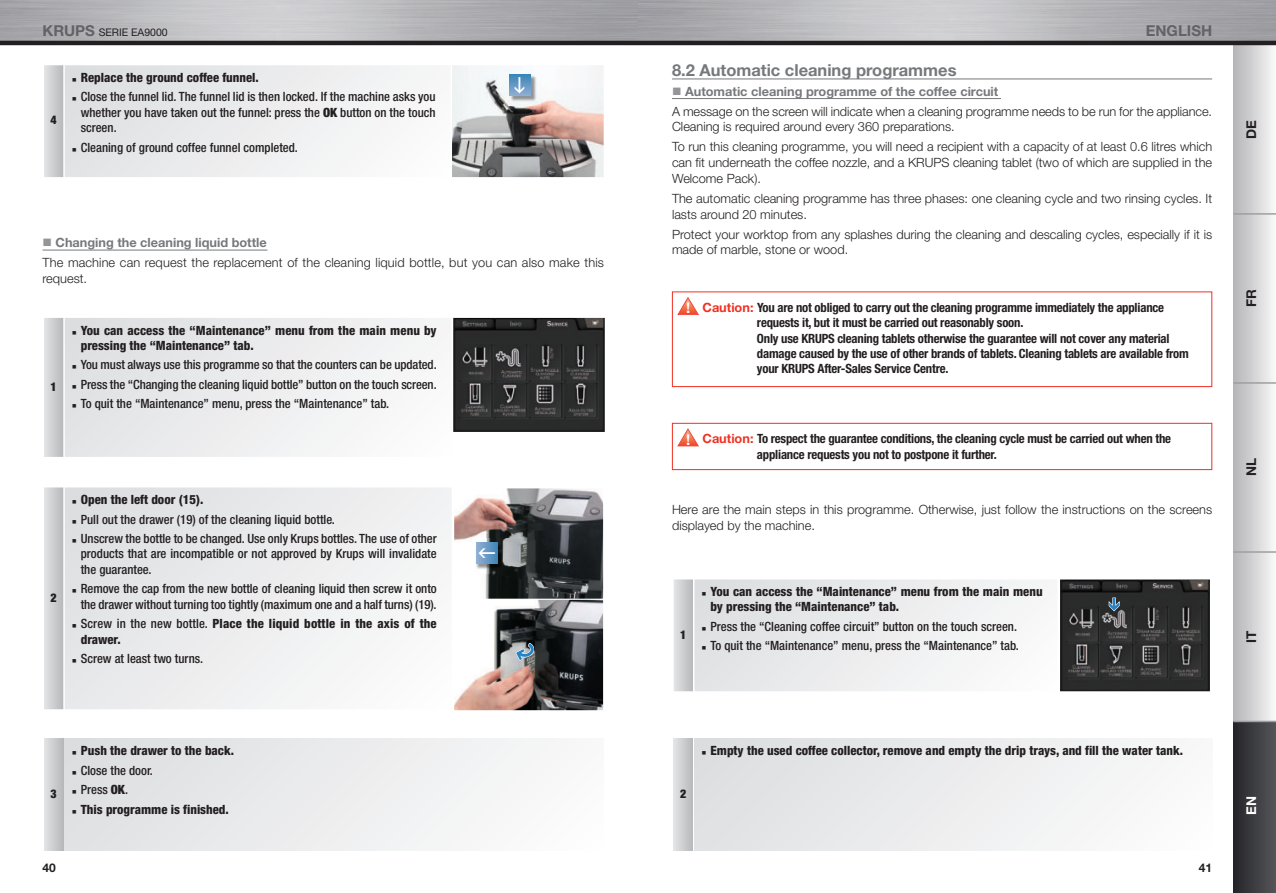
<style>
.page{position:relative;width:1276px;height:893px;background:#fff}
.page>*{position:absolute;margin:0;border:0;box-sizing:border-box;transform-origin:0 0}
.t1{font:700 16.5px "Helvetica Neue";color:#76787b}
.t2{font:700 15px "Helvetica Neue";color:#636366}
.t3{font:700 15px "Helvetica Neue";color:#fff}
.t4{font:700 13.5px "Helvetica Neue";color:#231f20}
.t5{font:700 13.5px "Helvetica Neue";color:#fff}
.t6{font:500 condensed 12.75px/15.3px "Helvetica Neue";color:#231f20;text-align:justify}
.t7{font:300 12.75px/15.8px "Helvetica Neue";color:#231f20}
.t8{font:700 condensed 12.75px/15.3px "Helvetica Neue";letter-spacing:-.015em;color:#231f20}
.t9{font:800 condensed 12.75px/15.3px "Helvetica Neue";color:#231f20}
.t10{font:900 condensed 12px "Helvetica Neue";color:#231f20}
.t11{font:700 12px "Helvetica Neue";color:#231f20}
.t12{font:10.5px "Helvetica Neue";color:#231f20}
.s1{font-weight:700;font-size:15px;color:#636366}
.s2{font-weight:900}
.s3{color:#939598}
.s4{font-weight:700;color:#76787b}
.s5{font-weight:500}
.s6{font-stretch:normal;color:#ef3122}
</style>
<div class="page">
<div style="left:1233px;top:45px;width:42px;height:169px;background:linear-gradient(to right,#b3b3b7,#f5f5f6)"></div>
<div style="left:1233px;top:214px;width:42px;height:169px;background:linear-gradient(to right,#b3b3b7,#f5f5f6)"></div>
<div style="left:1233px;top:383px;width:42px;height:169px;background:linear-gradient(to right,#b3b3b7,#f5f5f6)"></div>
<div style="left:1233px;top:552px;width:42px;height:169px;background:linear-gradient(to right,#b3b3b7,#f5f5f6)"></div>
<div style="left:1233px;top:722px;width:43px;height:171px;background:linear-gradient(to right,#242429,#545559)"></div>
<hr style="left:1233px;top:213px;width:43px;height:2px;background:#9d9fa2">
<hr style="left:1233px;top:382px;width:43px;height:2px;background:#9d9fa2">
<hr style="left:1233px;top:551px;width:43px;height:2px;background:#9d9fa2">
<hr style="left:1233px;top:721px;width:43px;height:1px;background:#9d9fa2">
<svg style="left:0;top:0;width:638px;height:41px;background:#b5b4b8"></svg>
<hr style="left:43px;top:250px;width:224px;height:1px;background:#76787b">
<hr style="left:638px;top:41px;width:638px;height:4px;background:#231f20">
<hr style="left:0;top:41px;width:638px;height:4px;background:#231f20">
<svg style="left:44px;top:318px;width:19px;height:139px;background:#cdced0"></svg>
<div style="left:65px;top:318px;width:387px;height:139px;background:linear-gradient(to right,#dfe0e3,#f9fafa)"></div>
<img style="left:453px;top:318px;width:152px;height:113px">
<svg style="left:44px;top:487px;width:19px;height:222px;background:#cdced0"></svg>
<div style="left:65px;top:487px;width:387px;height:222px;background:linear-gradient(to right,#e1e2e4,#f8f8f8)"></div>
<svg style="left:44px;top:739px;width:19px;height:111px;background:#cdced0"></svg>
<div style="left:65px;top:739px;width:539px;height:111px;background:linear-gradient(to right,#dedfe1,#fbfbfb)"></div>
<hr style="left:672px;top:79px;width:540px;height:1px;background:#76787b">
<hr style="left:672px;top:98px;width:329px;height:1px;background:#76787b">
<div style="left:672px;top:423px;width:540px;height:47px;border:1px solid #ef3122"></div>
<svg style="left:677px;top:428px;width:22px;height:18px"></svg>
<div style="left:672px;top:292px;width:540px;height:95px;border:1px solid #ef3122"></div>
<svg style="left:677px;top:297px;width:22px;height:18px"></svg>
<div style="left:673px;top:579px;width:20px;height:112px;background:linear-gradient(to right,#e5e6e7,#babbbe)"></div>
<div style="left:694px;top:579px;width:363px;height:112px;background:linear-gradient(to right,#dfe0e2,#fafafa)"></div>
<img style="left:1060px;top:579px;width:149px;height:112px">
<div style="left:673px;top:739px;width:20px;height:111px;background:linear-gradient(to right,#e5e6e7,#babbbe)"></div>
<div style="left:694px;top:739px;width:518px;height:111px;background:linear-gradient(to right,#dedfe1,#fbfbfb)"></div>
<img style="left:455px;top:490px;width:147px;height:108px">
<div style="left:453px;top:488px;width:151px;height:112px;border:1px solid #fff"></div>
<img style="left:473px;top:539px;width:34px;height:34px">
<svg style="left:476px;top:542px;width:21px;height:22px"></svg>
<svg style="left:1108px;top:598px;width:11px;height:13px"></svg>
<svg style="left:455px;top:601px;width:147px;height:108px"></svg>
<div style="left:453px;top:599px;width:151px;height:112px;border:1px solid #fff"></div>
<svg style="left:516px;top:643px;width:18px;height:17px"></svg>
<svg style="left:44px;top:65px;width:19px;height:112px;background:#cdced1"></svg>
<div style="left:65px;top:65px;width:385px;height:112px;background:linear-gradient(to right,#dfe0e2,#fafafa)"></div>
<img style="left:452px;top:65px;width:151px;height:112px">
<img style="left:505px;top:71px;width:35px;height:34px">
<div style="left:509px;top:74px;width:21px;height:22px;background:linear-gradient(to bottom,#3a84b7,#8bacd2)"></div>
<svg style="left:479px;top:548px;width:16px;height:10px"></svg>
<svg style="left:515px;top:77px;width:9px;height:16px"></svg>
<p class="t12" style="left:43px;top:29px;width:127px"><span class="s1">KRUPS</span> SERIE EA9000</p>
<p class="t2" style="left:1145px;top:25px;width:68px">ENGLISH</p>
<p class="t10" style="left:51px;top:116px;width:8px">4</p>
<p class="t9" style="left:72px;top:71px;width:188px">■ Replace the ground coffee funnel.</p>
<p class="t6" style="left:81px;top:90px;width:356px;text-indent:-8px">■ Close the funnel lid. The funnel lid is then locked. If the machine asks you whether you have taken out the funnel: press the <span class="s2">OK</span> button on the touch screen.</p>
<p class="t6" style="left:72px;top:141px;width:227px">■ Cleaning of ground coffee funnel completed.</p>
<p class="t7" style="left:43px;top:234px;width:563px;line-height:20px"><span class="s3">■</span> <span class="s4">Changing the cleaning liquid bottle<br></span>The machine can request the replacement of the cleaning liquid bottle, but you can also make this</p>
<p class="t7" style="left:43px;top:272px;width:46px">request.</p>
<p class="t10" style="left:51px;top:382px;width:8px">1</p>
<p class="t9" style="left:81px;top:323px;width:357px;text-indent:-8px">■ You can access the “Maintenance” menu from the main menu by pressing the “Maintenance” tab.</p>
<p class="t6" style="left:72px;top:358px;width:366px">■ You must always use this programme so that the counters can be updated.</p>
<p class="t6" style="left:72px;top:378px;width:366px">■ Press the “Changing the cleaning liquid bottle” button on the touch screen.</p>
<p class="t6" style="left:72px;top:397px;width:318px">■ To quit the “Maintenance” menu, press the “Maintenance” tab.</p>
<p class="t10" style="left:51px;top:593px;width:8px">2</p>
<p class="t9" style="left:72px;top:493px;width:133px">■ Open the left door (15).</p>
<p class="t6" style="left:72px;top:513px;width:264px">■ Pull out the drawer (19) of the cleaning liquid bottle.</p>
<p class="t6" style="left:81px;top:532px;width:357px;text-indent:-8px">■ Unscrew the bottle to be changed. Use only Krups bottles. The use of other products that are incompatible or not approved by Krups will invalidate the guarantee.</p>
<p class="t6" style="left:72px;top:582px;width:366px;text-align:right">■ Remove the cap from the new bottle of cleaning liquid then screw it onto the drawer without turning too tightly (maximum one and a half turns) (19).</p>
<p class="t9" style="left:81px;top:617px;width:357px;text-indent:-8px">■ <span class="s5">Screw in the new bottle.</span> Place the liquid bottle in the axis of the drawer.</p>
<p class="t6" style="left:72px;top:652px;width:133px">■ Screw at least two turns.</p>
<p class="t10" style="left:51px;top:789px;width:8px">3</p>
<p class="t9" style="left:72px;top:744px;width:163px">■ Push the drawer to the back.</p>
<p class="t6" style="left:72px;top:764px;width:82px">■ Close the door.</p>
<p class="t6" style="left:72px;top:783px;width:57px">■ Press <span class="s2">OK</span>.</p>
<p class="t9" style="left:72px;top:803px;width:158px">■ This programme is finished.</p>
<p class="t11" style="left:43px;top:864px;width:15px">40</p>
<p class="t1" style="left:672px;top:64px;width:286px">8.2 Automatic cleaning programmes</p>
<p class="t7" style="left:672px;top:82px;width:542px;line-height:20px"><span class="s3">■</span> <span class="s4">Automatic cleaning programme of the coffee circuit<br></span>A message on the screen will indicate when a cleaning programme needs to be run for the appliance.</p>
<p class="t7" style="left:672px;top:118px;width:542px;line-height:20px">Cleaning is required around every 360 preparations.<br>To run this cleaning programme, you will need a recipient with a capacity of at least 0.6 litres which</p>
<p class="t7" style="left:672px;top:156px;width:542px">can fit underneath the coffee nozzle, and a KRUPS cleaning tablet (two of which are supplied in the<br>Welcome Pack).</p>
<p class="t7" style="left:672px;top:192px;width:542px">The automatic cleaning programme has three phases: one cleaning cycle and two rinsing cycles. It lasts around 20 minutes.</p>
<p class="t7" style="left:672px;top:227px;width:542px">Protect your worktop from any splashes during the cleaning and descaling cycles, especially if it is made of marble, stone or wood.</p>
<p class="t3" style="left:686px;top:302px;width:6px">!</p>
<p class="t8" style="left:757px;top:301px;width:433px;text-indent:-54px"><span class="s6">Caution:</span> You are not obliged to carry out the cleaning programme immediately the appliance requests it, but it must be carried out reasonably soon.<br>Only use KRUPS cleaning tablets otherwise the guarantee will not cover any material damage caused by the use of other brands of tablets. Cleaning tablets are available from your KRUPS After-Sales Service Centre.</p>
<p class="t3" style="left:686px;top:434px;width:6px">!</p>
<p class="t8" style="left:757px;top:432px;width:415px;text-indent:-54px"><span class="s6">Caution:</span> To respect the guarantee conditions, the cleaning cycle must be carried out when the appliance requests you not to postpone it further.</p>
<p class="t7" style="left:672px;top:503px;width:542px">Here are the main steps in this programme. Otherwise, just follow the instructions on the screens displayed by the machine.</p>
<p class="t10" style="left:680px;top:630px;width:8px">1</p>
<p class="t9" style="left:710px;top:585px;width:334px;text-indent:-8px">■ You can access the “Maintenance” menu from the main menu by pressing the “Maintenance” tab.</p>
<p class="t6" style="left:702px;top:620px;width:317px">■ Press the “Cleaning coffee circuit” button on the touch screen.</p>
<p class="t6" style="left:702px;top:639px;width:318px">■ To quit the “Maintenance” menu, press the “Maintenance” tab.</p>
<p class="t10" style="left:680px;top:789px;width:8px">2</p>
<p class="t9" style="left:702px;top:744px;width:482px">■ Empty the used coffee collector, remove and empty the drip trays, and fill the water tank.</p>
<p class="t11" style="left:1198px;top:863px;width:15px">41</p>
<p class="t4" style="left:1246px;top:139px;width:20px;rotate:-90deg">DE</p>
<p class="t4" style="left:1246px;top:307px;width:19px;rotate:-90deg">FR</p>
<p class="t4" style="left:1246px;top:476px;width:19px;rotate:-90deg">NL</p>
<p class="t4" style="left:1246px;top:643px;width:14px;rotate:-90deg">IT</p>
<p class="t5" style="left:1246px;top:815px;width:20px;rotate:-90deg">EN</p>
</div>
